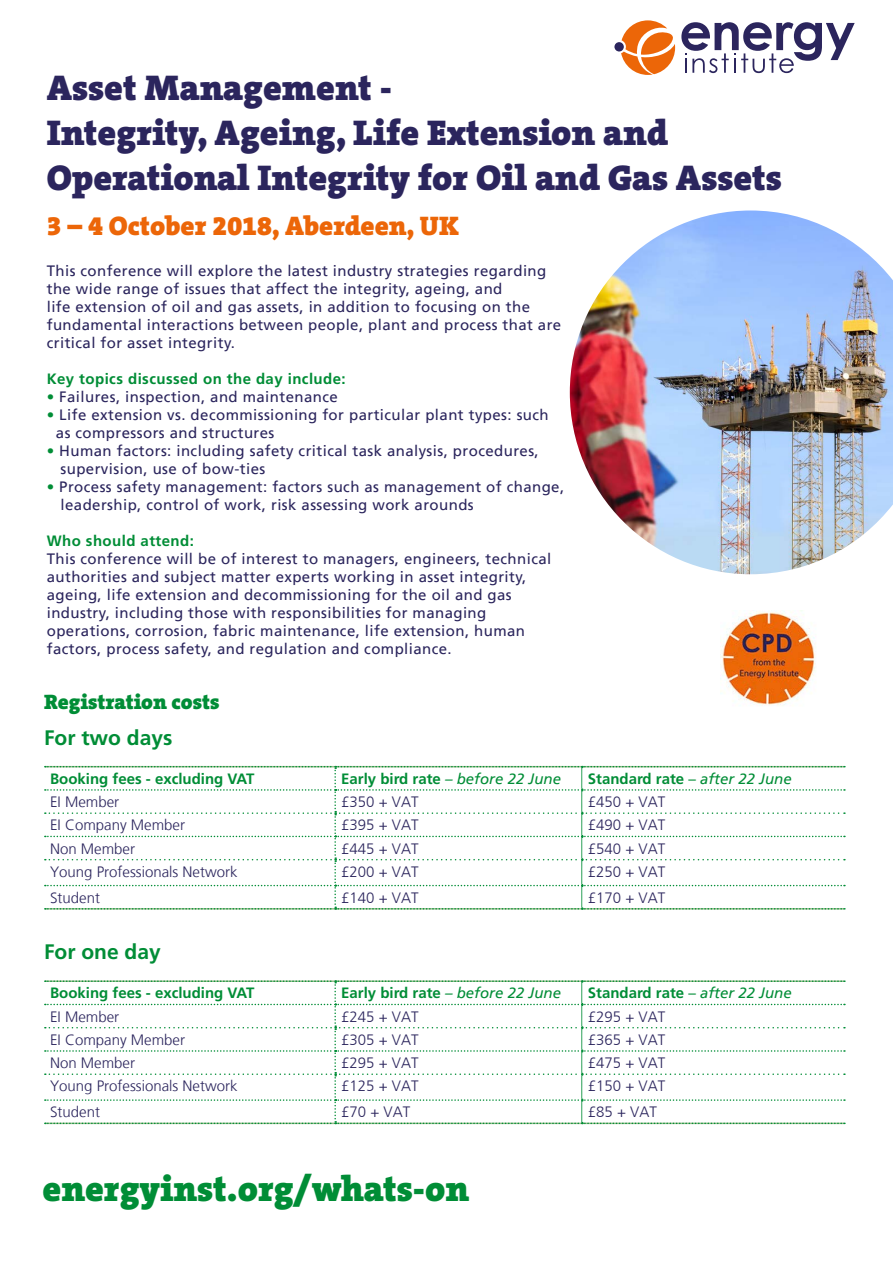
<style>
.page{position:relative;width:893px;height:1263px;background:#fff}
.page>*{position:absolute;margin:0;border:0;box-sizing:border-box;transform-origin:0 0}
.t1{font:900 36px/45px "The Serif B W9";color:#2b255d}
.t2{font:900 36px "The Serif B W9";color:#008d36}
.t3{font:900 27px "The Serif B W9";color:#ec6608}
.t4{font:700 21px "Frutiger LT Pro";color:#008d36}
.t5{font:900 21px "The Serif B W9";color:#008d36}
.t6{font:15px/18px "Frutiger LT";letter-spacing:.03em;color:#2b255d}
.t7{font:300 15px "Frutiger LT";color:#2b255d}
.t8{font:700 15px "Frutiger LT Pro";color:#008d36}
.t9{font:700 15px "Frutiger LT Pro";letter-spacing:.03em;color:#008d36}
.s1{color:#008d36}
.s2{font-family:"Frutiger LT";font-weight:400;font-style:italic}
.s3{font-family:"Frutiger LT";font-weight:400}
</style>
<div class="page">
<svg style="left:621px;top:20px;width:54px;height:55px"></svg>
<svg style="left:614px;top:42px;width:10px;height:10px"></svg>
<svg style="left:681px;top:22px;width:174px;height:51px"></svg>
<img style="left:570px;top:210px;width:323px;height:364px">
<svg style="left:45px;top:766px;width:800px;height:143px"></svg>
<svg style="left:45px;top:980px;width:800px;height:144px"></svg>
<img style="left:720px;top:610px;width:96px;height:96px">
<h1 class="t1" style="left:47px;top:65px;width:737px">Asset Management -<br>Integrity, Ageing, Life Extension and<br>Operational Integrity for Oil and Gas Assets</h1>
<h2 class="t3" style="left:47px;top:207px;width:414px">3 – 4 October 2018, Aberdeen, UK</h2>
<p class="t6" style="left:47px;top:262px;width:516px">This conference will explore the latest industry strategies regarding the wide range of issues that affect the integrity, ageing, and<br>life extension of oil and gas assets, in addition to focusing on the fundamental interactions between people, plant and process that are critical for asset integrity.</p>
<p class="t9" style="left:47px;top:370px;width:300px">Key topics discussed on the day include:</p>
<p class="t6" style="left:47px;top:388px;width:293px"><span class="s1">•</span> Failures, inspection, and maintenance</p>
<p class="t6" style="left:56px;top:406px;width:494px;text-indent:-9px"><span class="s1">•</span> Life extension vs. decommissioning for particular plant types: such as compressors and structures</p>
<p class="t6" style="left:61px;top:442px;width:480px;text-indent:-14px"><span class="s1">•</span> Human factors: including safety critical task analysis, procedures, supervision, use of bow-ties</p>
<p class="t6" style="left:61px;top:478px;width:505px;text-indent:-14px"><span class="s1">•</span> Process safety management: factors such as management of change, leadership, control of work, risk assessing work arounds</p>
<p class="t9" style="left:47px;top:532px;width:149px">Who should attend:</p>
<p class="t6" style="left:47px;top:550px;width:506px">This conference will be of interest to managers, engineers, technical authorities and subject matter experts working in asset integrity, ageing, life extension and decommissioning for the oil and gas industry, including those with responsibilities for managing operations, corrosion, fabric maintenance, life extension, human factors, process safety, and regulation and compliance.</p>
<h3 class="t5" style="left:44px;top:687px;width:177px">Registration costs</h3>
<h3 class="t4" style="left:44px;top:725px;width:130px">For two days</h3>
<p class="t8" style="left:50px;top:770px;width:206px">Booking fees - excluding VAT</p>
<p class="t8" style="left:341px;top:770px;width:221px">Early bird rate <span class="s2">– before 22 June</span></p>
<p class="t8" style="left:588px;top:770px;width:205px">Standard rate <span class="s3">–</span> <span class="s2">after 22 June</span></p>
<p class="t7" style="left:50px;top:793px;width:71px">EI Member</p>
<p class="t7" style="left:341px;top:793px;width:79px">£350 + VAT</p>
<p class="t7" style="left:588px;top:793px;width:79px">£450 + VAT</p>
<p class="t7" style="left:50px;top:817px;width:137px">EI Company Member</p>
<p class="t7" style="left:341px;top:817px;width:79px">£395 + VAT</p>
<p class="t7" style="left:588px;top:817px;width:79px">£490 + VAT</p>
<p class="t7" style="left:50px;top:840px;width:87px">Non Member</p>
<p class="t7" style="left:341px;top:840px;width:79px">£445 + VAT</p>
<p class="t7" style="left:588px;top:840px;width:79px">£540 + VAT</p>
<p class="t7" style="left:50px;top:863px;width:189px">Young Professionals Network</p>
<p class="t7" style="left:341px;top:863px;width:79px">£200 + VAT</p>
<p class="t7" style="left:588px;top:863px;width:79px">£250 + VAT</p>
<p class="t7" style="left:50px;top:889px;width:52px">Student</p>
<p class="t7" style="left:341px;top:889px;width:79px">£140 + VAT</p>
<p class="t7" style="left:588px;top:889px;width:79px">£170 + VAT</p>
<h3 class="t4" style="left:44px;top:940px;width:118px">For one day</h3>
<p class="t8" style="left:50px;top:984px;width:206px">Booking fees - excluding VAT</p>
<p class="t8" style="left:341px;top:984px;width:221px">Early bird rate <span class="s2">– before 22 June</span></p>
<p class="t8" style="left:588px;top:984px;width:205px">Standard rate <span class="s3">–</span> <span class="s2">after 22 June</span></p>
<p class="t7" style="left:50px;top:1008px;width:71px">EI Member</p>
<p class="t7" style="left:341px;top:1008px;width:79px">£245 + VAT</p>
<p class="t7" style="left:588px;top:1008px;width:79px">£295 + VAT</p>
<p class="t7" style="left:50px;top:1031px;width:137px">EI Company Member</p>
<p class="t7" style="left:341px;top:1031px;width:79px">£305 + VAT</p>
<p class="t7" style="left:588px;top:1031px;width:79px">£365 + VAT</p>
<p class="t7" style="left:50px;top:1054px;width:87px">Non Member</p>
<p class="t7" style="left:341px;top:1054px;width:79px">£295 + VAT</p>
<p class="t7" style="left:588px;top:1054px;width:79px">£475 + VAT</p>
<p class="t7" style="left:50px;top:1078px;width:189px">Young Professionals Network</p>
<p class="t7" style="left:341px;top:1078px;width:79px">£125 + VAT</p>
<p class="t7" style="left:588px;top:1078px;width:79px">£150 + VAT</p>
<p class="t7" style="left:50px;top:1104px;width:52px">Student</p>
<p class="t7" style="left:341px;top:1104px;width:71px">£70 + VAT</p>
<p class="t7" style="left:588px;top:1104px;width:71px">£85 + VAT</p>
<h1 class="t2" style="left:43px;top:1164px;width:428px">energyinst.org/whats-on</h1>
</div>
